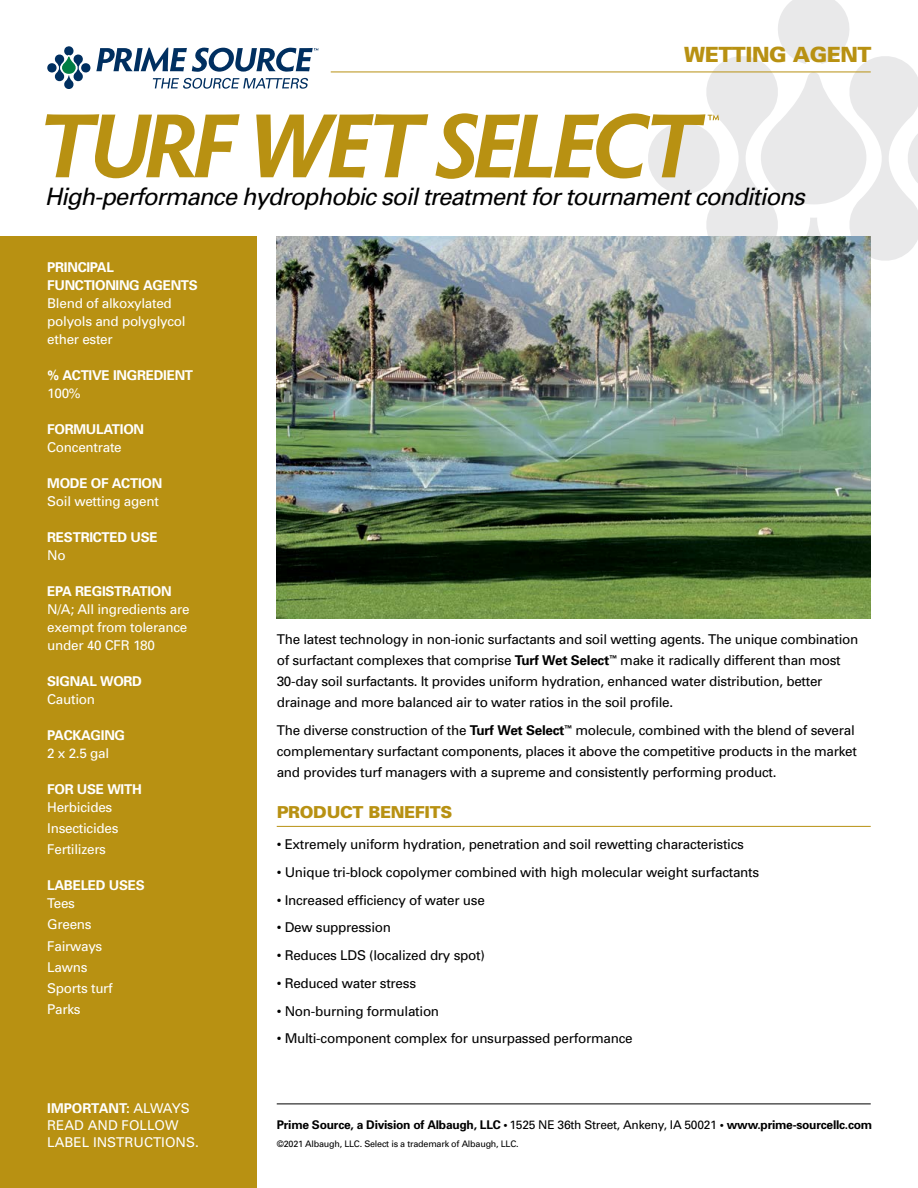
<style>
.page{position:relative;width:918px;height:1188px;background:#fff}
.page>*{position:absolute;margin:0;border:0;box-sizing:border-box;transform-origin:0 0}
.t1{font:italic 24px "Univers";letter-spacing:-.04em;color:#000}
.t2{font:900 21px "Univers";letter-spacing:-.02em;color:#b89112}
.t3{font:900 16.5px "Univers";letter-spacing:-.02em;color:#b89112}
.t4{font:13.5px/21px "Univers";letter-spacing:-.02em;color:#000}
.t5{font:13.5px/21.3px "Univers";letter-spacing:-.02em;color:#fff}
.t6{font:700 13.5px/18px "Univers";letter-spacing:-.02em;color:#fff}
.t7{font:13.5px/17.2px "Univers";color:#fff}
.t8{font:700 12px "Univers";letter-spacing:-.02em;color:#000}
.t9{font:9px "Univers";letter-spacing:-.025em;color:#000}
.s1{font-weight:700}
.s2{font-weight:400}
</style>
<div class="page">
<div style="left:0;top:236px;width:256px;height:952px;background:#b89112"></div>
<hr style="left:277px;top:826px;width:594px;height:1px;background:#b89112">
<img style="left:277px;top:236px;width:594px;height:382px">
<svg style="left:435px;top:0;width:483px;height:321px"></svg>
<svg style="left:45px;top:114px;width:195px;height:64px"></svg>
<svg style="left:256px;top:114px;width:172px;height:64px"></svg>
<hr style="left:277px;top:1104px;width:594px;height:1px;background:#000">
<hr style="left:331px;top:72px;width:540px;height:1px;background:#b89112">
<svg style="left:47px;top:46px;width:271px;height:43px"></svg>
<h2 class="t2" style="left:684px;top:42px;width:189px">WETTING AGENT</h2>
<h1 class="t1" style="left:45px;top:182px;width:762px">High-performance hydrophobic soil treatment for tournament conditions</h1>
<p class="t6" style="left:47px;top:257px;width:152px">PRINCIPAL<br>FUNCTIONING AGENTS</p>
<p class="t5" style="left:47px;top:294px;width:140px;line-height:18px">Blend of alkoxylated polyols and polyglycol ether ester</p>
<p class="t6" style="left:47px;top:365px;width:147px">% ACTIVE INGREDIENT</p>
<p class="t5" style="left:47px;top:382px;width:35px">100%</p>
<p class="t6" style="left:47px;top:419px;width:98px">FORMULATION</p>
<p class="t5" style="left:47px;top:436px;width:76px">Concentrate</p>
<p class="t6" style="left:47px;top:473px;width:117px">MODE OF ACTION</p>
<p class="t5" style="left:47px;top:490px;width:113px">Soil wetting agent</p>
<p class="t6" style="left:47px;top:527px;width:112px">RESTRICTED USE</p>
<p class="t5" style="left:47px;top:544px;width:20px">No</p>
<p class="t6" style="left:47px;top:581px;width:126px">EPA REGISTRATION</p>
<p class="t5" style="left:47px;top:600px;width:144px;line-height:18px">N/A; All ingredients are exempt from tolerance under 40 CFR 180</p>
<p class="t6" style="left:47px;top:671px;width:96px">SIGNAL WORD</p>
<p class="t5" style="left:47px;top:688px;width:49px">Caution</p>
<p class="t6" style="left:47px;top:725px;width:79px">PACKAGING</p>
<p class="t5" style="left:47px;top:742px;width:63px">2 x 2.5 gal</p>
<p class="t6" style="left:47px;top:779px;width:96px">FOR USE WITH</p>
<p class="t5" style="left:47px;top:796px;width:73px">Herbicides<br>Insecticides<br>Fertilizers</p>
<p class="t6" style="left:47px;top:876px;width:99px">LABELED USES</p>
<p class="t5" style="left:47px;top:892px;width:67px">Tees<br>Greens<br>Fairways<br>Lawns<br>Sports turf<br>Parks</p>
<p class="t7" style="left:47px;top:1099px;width:153px"><span class="s1">IMPORTANT:</span> ALWAYS<br>READ AND FOLLOW<br>LABEL INSTRUCTIONS.</p>
<p class="t4" style="left:277px;top:629px;width:583px">The latest technology in non-ionic surfactants and soil wetting agents. The unique combination of surfactant complexes that comprise <span class="s1">Turf Wet Select</span><sup>™</sup> make it radically different than most 30-day soil surfactants. It provides uniform hydration, enhanced water distribution, better drainage and more balanced air to water ratios in the soil profile.</p>
<p class="t4" style="left:277px;top:720px;width:582px">The diverse construction of the <span class="s1">Turf Wet Select</span><sup>™</sup> molecule, combined with the blend of several complementary surfactant components, places it above the competitive products in the market and provides turf managers with a supreme and consistently performing product.</p>
<p class="t3" style="left:277px;top:802px;width:177px">PRODUCT BENEFITS</p>
<p class="t4" style="left:277px;top:834px;width:469px">• Extremely uniform hydration, penetration and soil rewetting characteristics</p>
<p class="t4" style="left:277px;top:861px;width:484px">• Unique tri-block copolymer combined with high molecular weight surfactants</p>
<p class="t4" style="left:277px;top:889px;width:210px">• Increased efficiency of water use</p>
<p class="t4" style="left:277px;top:917px;width:116px">• Dew suppression</p>
<p class="t4" style="left:277px;top:945px;width:210px">• Reduces LDS (localized dry spot)</p>
<p class="t4" style="left:277px;top:972px;width:141px">• Reduced water stress</p>
<p class="t4" style="left:277px;top:1000px;width:164px">• Non-burning formulation</p>
<p class="t4" style="left:277px;top:1028px;width:357px">• Multi-component complex for unsurpassed performance</p>
<p class="t8" style="left:277px;top:1117px;width:597px">Prime Source, a Division of Albaugh, LLC • <span class="s2">1525 NE 36th Street, Ankeny, IA 50021</span> • www.prime-sourcellc.com</p>
<p class="t9" style="left:277px;top:1139px;width:243px">©2021 Albaugh, LLC. Select is a trademark of Albaugh, LLC.</p>
</div>
